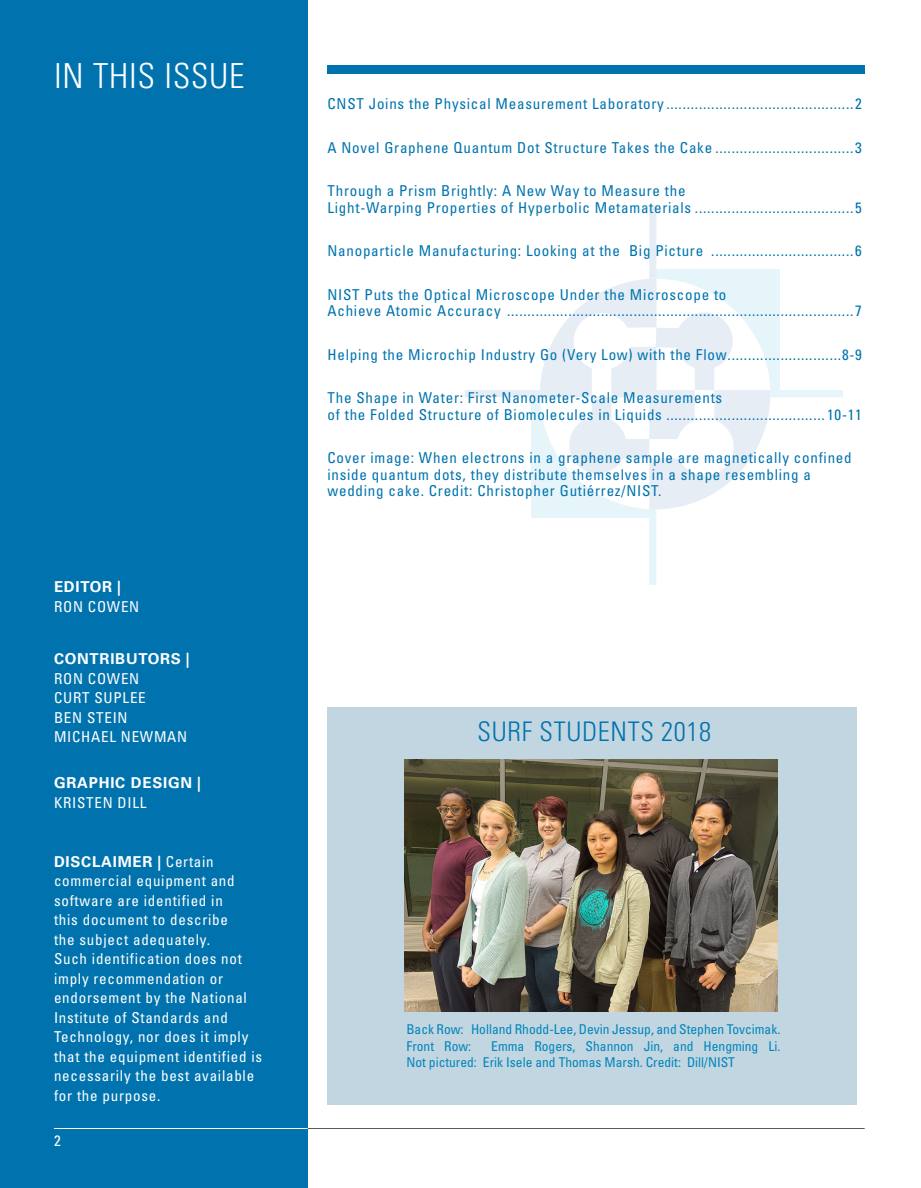
<style>
.page{position:relative;width:921px;height:1188px;background:#fff}
.page>*{position:absolute;margin:0;border:0;box-sizing:border-box;transform-origin:0 0}
._2__Body_Text_Full_J{font:300 condensed 34.5px "Univers LT Std";letter-spacing:.025em;color:#fff}
._1__Header-not_bold{font:300 condensed 27px "Univers LT Std";letter-spacing:.025em;color:#0073ae}
.TOC_Text{font:condensed 15px/16.5px "Univers LT Std";letter-spacing:.05em;color:#0073ae}
._2__Body_Text_Full_J-2{font:condensed 15px/19.5px "Univers LT Std";letter-spacing:.05em;color:#fff}
._2__Body_Text_Full_J-3{font:700 15px/19.5px "Univers LT Std";letter-spacing:.05em;color:#fff}
._4__Caption{font:condensed 13.5px/16.5px "Univers LT Std";color:#0085bb}
.s1{font-weight:700;font-stretch:normal}
.s2{font-weight:700}
.s3{font-stretch:condensed}
.s4{font-weight:400;font-stretch:condensed}
</style>
<div class="page">
<svg style="left:465px;top:207px;width:378px;height:378px"></svg>
<div style="left:327px;top:706px;width:529px;height:398px;background:#c2d6e1"></div>
<hr style="left:54px;top:1128px;width:810px;height:1px;background:#58595b">
<div style="left:0;top:0;width:307px;height:1187px;background:#0073ae"></div>
<div style="left:327px;top:65px;width:537px;height:8px;background:#0073ae"></div>
<hr style="left:54px;top:1128px;width:253px;height:1px;background:#fff">
<img style="left:404px;top:759px;width:373px;height:252px">
<p class="_2__Body_Text_Full_J" style="left:54px;top:55px;width:192px">IN THIS ISSUE</p>
<p class="_2__Body_Text_Full_J-2" style="left:54px;top:577px;width:87px"><span class="s1">EDITOR</span> <span class="s2">|<br></span>RON COWEN</p>
<p class="_2__Body_Text_Full_J-3" style="left:54px;top:649px;width:137px">CONTRIBUTORS <span class="s3">|<br></span><span class="s4">RON COWEN</span></p>
<p class="_2__Body_Text_Full_J-2" style="left:54px;top:688px;width:93px">CURT SUPLEE</p>
<p class="_2__Body_Text_Full_J-2" style="left:54px;top:707px;width:75px">BEN STEIN</p>
<p class="_2__Body_Text_Full_J-2" style="left:54px;top:727px;width:135px">MICHAEL NEWMAN</p>
<p class="_2__Body_Text_Full_J-3" style="left:54px;top:773px;width:148px">GRAPHIC DESIGN <span class="s3">|<br></span><span class="s4">KRISTEN DILL</span></p>
<p class="_2__Body_Text_Full_J-2" style="left:54px;top:851px;width:209px"><span class="s1">DISCLAIMER</span> <span class="s2">|</span> Certain commercial equipment and software are identified in<br>this document to describe<br>the subject adequately.<br>Such identification does not imply recommendation or endorsement by the National<br>Institute of Standards and<br>Technology, nor does it imply that the equipment identified is necessarily the best available for the purpose.</p>
<p class="_2__Body_Text_Full_J-2" style="left:54px;top:1130px;width:8px">2</p>
<p class="TOC_Text" style="left:327px;top:95px;width:536px">CNST Joins the Physical Measurement Laboratory ..............................................2</p>
<p class="TOC_Text" style="left:327px;top:139px;width:535px">A Novel Graphene Quantum Dot Structure Takes the Cake ..................................3</p>
<p class="TOC_Text" style="left:327px;top:182px;width:535px">Through a Prism Brightly: A New Way to Measure the<br>Light-Warping Properties of Hyperbolic Metamaterials .......................................5</p>
<p class="TOC_Text" style="left:327px;top:242px;width:535px">Nanoparticle Manufacturing: Looking at the Big Picture ...................................6</p>
<p class="TOC_Text" style="left:327px;top:286px;width:535px">NIST Puts the Optical Microscope Under the Microscope to<br>Achieve Atomic Accuracy .....................................................................................7</p>
<p class="TOC_Text" style="left:327px;top:346px;width:536px">Helping the Microchip Industry Go (Very Low) with the Flow............................8-9</p>
<p class="TOC_Text" style="left:327px;top:389px;width:536px">The Shape in Water: First Nanometer-Scale Measurements<br>of the Folded Structure of Biomolecules in Liquids .......................................10-11</p>
<p class="TOC_Text" style="left:327px;top:449px;width:525px">Cover image: When electrons in a graphene sample are magnetically confined inside quantum dots, they distribute themselves in a shape resembling a wedding cake. Credit: Christopher Gutiérrez/NIST.</p>
<p class="_1__Header-not_bold" style="left:477px;top:715px;width:235px">SURF STUDENTS 2018</p>
<p class="_4__Caption" style="left:406px;top:1020px;width:375px">Back Row: Holland Rhodd-Lee, Devin Jessup, and Stephen Tovcimak.<br>Front Row:</p>
<p class="_4__Caption" style="left:406px;top:1037px;width:375px;text-indent:85px">Emma Rogers, Shannon Jin, and Hengming Li.<br>Not pictured: Erik Isele and Thomas Marsh. Credit: Dill/NIST</p>
</div>
